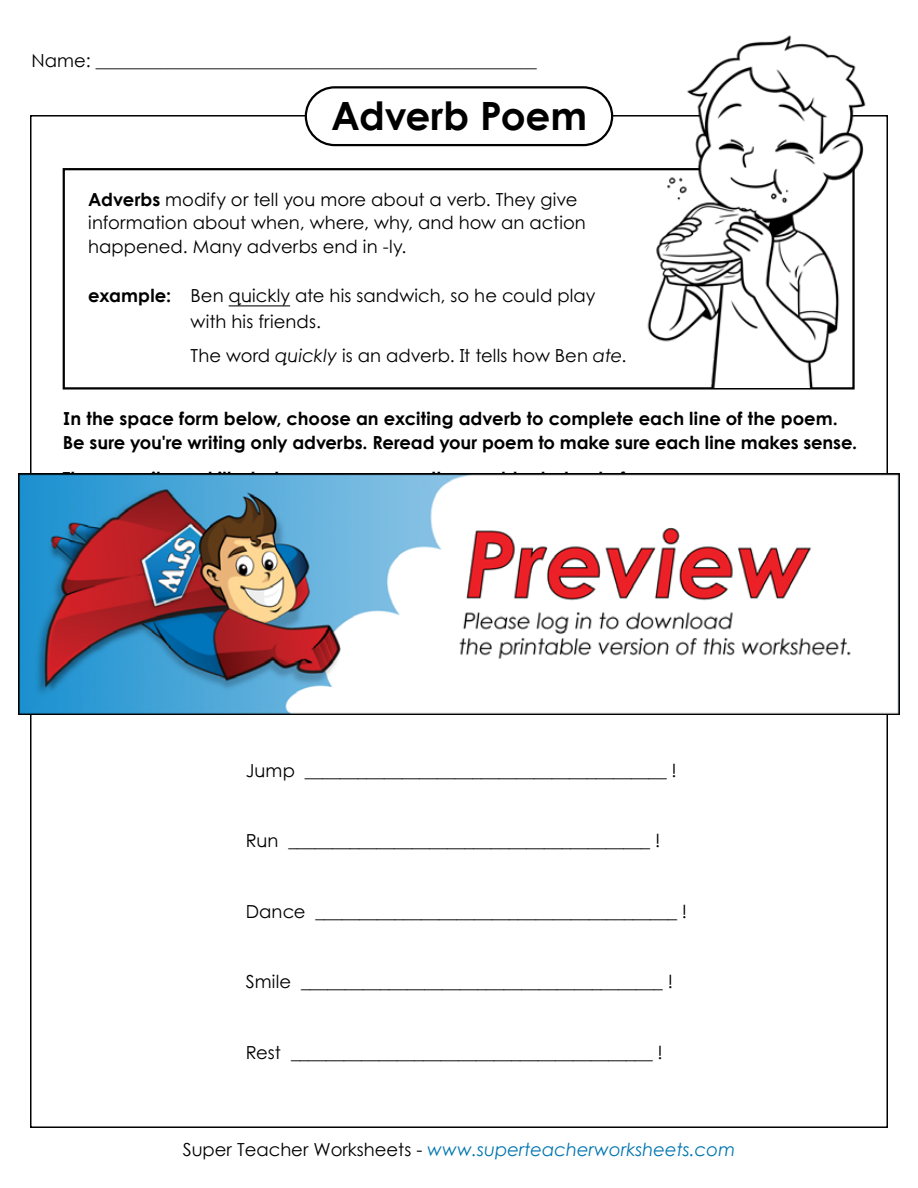
<style>
.page{position:relative;width:918px;height:1188px;background:#fff}
.page>*{position:absolute;margin:0;border:0;box-sizing:border-box;transform-origin:0 0}
.t1{font:700 39px "Century Gothic 2";letter-spacing:-.005em;color:#000}
.t2{font:18px/24px "Century STW4";letter-spacing:.005em;color:#000}
.t3{font:700 18px/24px "Century STW4";color:#000}
.t4{font:18px "Century Gothic 2";color:#000}
.t5{font:italic 18px "Century Gothic 2";color:#0075af}
.s1{font-weight:700}
.s2{font-style:italic}
.s3{font-style:normal;color:#000}
</style>
<div class="page">
<div style="left:63px;top:168px;width:792px;height:222px;border:2px solid #000"></div>
<div style="left:305px;top:86px;width:308px;height:60px;border:2px solid #000;border-radius:29px"></div>
<hr style="left:229px;top:305px;width:61px;height:1px;background:#000">
<img style="left:641px;top:35px;width:234px;height:352px">
<img style="left:18px;top:474px;width:882px;height:240px">
<p class="t4" style="left:32px;top:48px;width:507px">Name: _________________________________________________</p>
<h1 class="t1" style="left:331px;top:86px;width:257px">Adverb Poem</h1>
<p class="t2" style="left:88px;top:187px;width:499px"><span class="s1">Adverbs</span> modify or tell you more about a verb. They give information about when, where, why, and how an action happened. Many adverbs end in -ly.</p>
<p class="t3" style="left:88px;top:283px;width:84px">example:</p>
<p class="t2" style="left:191px;top:283px;width:406px;line-height:25.5px">Ben quickly ate his sandwich, so he could play with his friends.</p>
<p class="t2" style="left:191px;top:343px;width:437px">The word <span class="s2">quickly</span> is an adverb. It tells how Ben <span class="s2">ate</span>.</p>
<p class="t3" style="left:63px;top:405px;width:796px">In the space form below, choose an exciting adverb to complete each line of the poem.<br>Be sure you're writing only adverbs. Reread your poem to make sure each line makes sense.</p>
<p class="t2" style="left:246px;top:758px;width:433px">Jump _________________________________________ !</p>
<p class="t2" style="left:246px;top:828px;width:416px">Run _________________________________________ !</p>
<p class="t2" style="left:246px;top:899px;width:443px">Dance _________________________________________ !</p>
<p class="t2" style="left:246px;top:969px;width:429px">Smile _________________________________________ !</p>
<p class="t2" style="left:246px;top:1040px;width:419px">Rest _________________________________________ !</p>
<p class="t5" style="left:183px;top:1137px;width:554px"><span class="s3">Super Teacher Worksheets -</span> www.superteacherworksheets.com</p>
</div>
